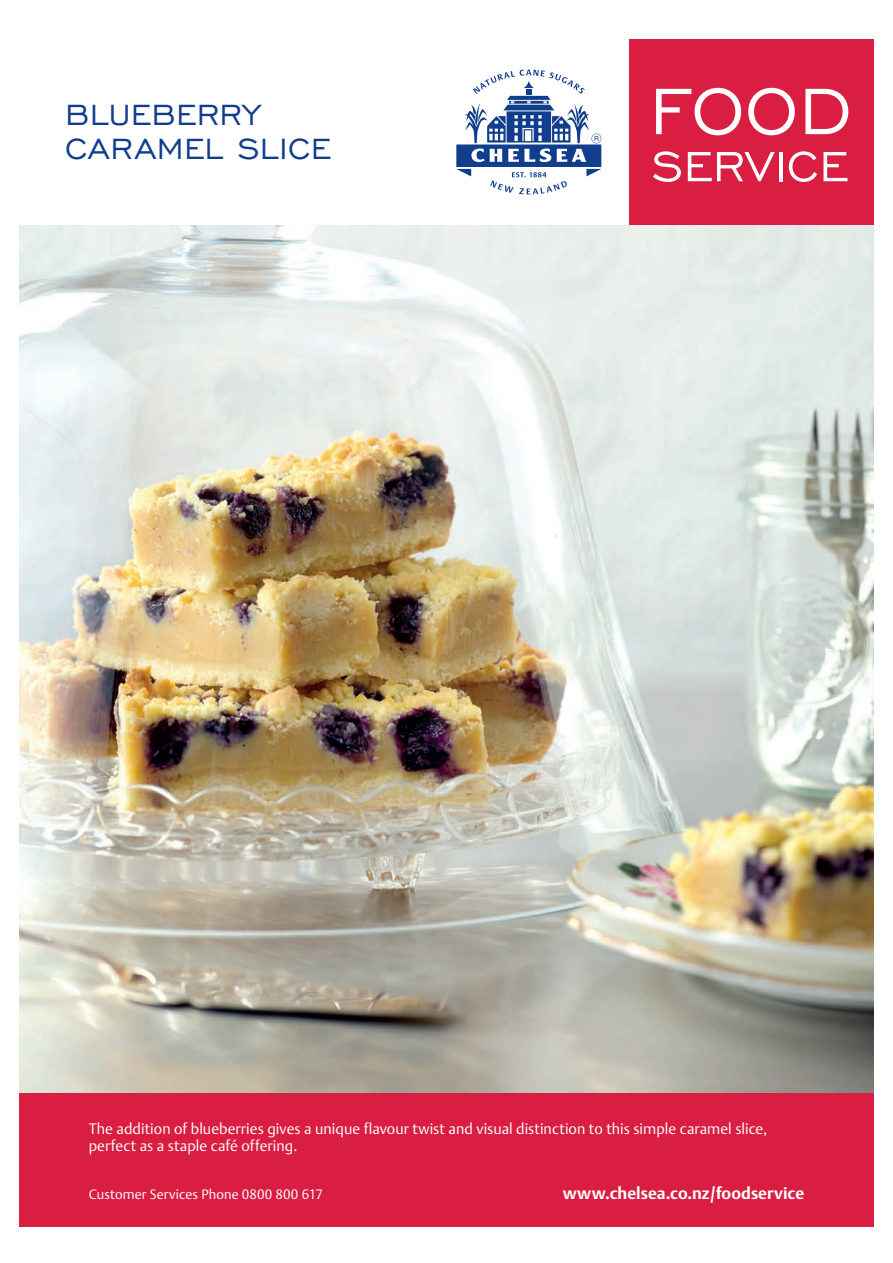
<style>
.page{position:relative;width:893px;height:1263px;background:#fff}
.page>*{position:absolute;margin:0;border:0;box-sizing:border-box;transform-origin:0 0}
.t1{font:37.5px/33.8px "Engravers Gothic BT";letter-spacing:.01em;color:#103d8c}
.t2{font:700 16.5px "DTL Argo T";letter-spacing:.005em;color:#fff}
.t3{font:300 15px/16.8px "DTL Argo T";color:#fff}
.t4{font:300 13.5px "DTL Argo T";letter-spacing:.005em;color:#fff}
</style>
<div class="page">
<div style="left:19px;top:1092px;width:855px;height:135px;background:#da1e42"></div>
<div style="left:629px;top:39px;width:245px;height:187px;background:#da1e42"></div>
<svg style="left:656px;top:88px;width:85px;height:47px"></svg>
<svg style="left:748px;top:88px;width:47px;height:47px"></svg>
<svg style="left:805px;top:89px;width:43px;height:45px"></svg>
<svg style="left:653px;top:151px;width:28px;height:31px"></svg>
<svg style="left:688px;top:152px;width:87px;height:29px"></svg>
<hr style="left:779px;top:152px;width:3px;height:29px;background:#fff">
<svg style="left:789px;top:151px;width:28px;height:31px"></svg>
<svg style="left:823px;top:152px;width:24px;height:29px"></svg>
<svg style="left:456px;top:70px;width:145px;height:124px"></svg>
<img style="left:19px;top:226px;width:855px;height:866px">
<h1 class="t1" style="left:65px;top:97px;width:268px">BLUEBERRY<br>CARAMEL SLICE</h1>
<p class="t3" style="left:89px;top:1120px;width:680px">The addition of blueberries gives a unique flavour twist and visual distinction to this simple caramel slice, perfect as a staple café offering.</p>
<p class="t4" style="left:89px;top:1186px;width:236px">Customer Services Phone 0800 800 617</p>
<p class="t2" style="left:563px;top:1183px;width:243px">www.chelsea.co.nz/foodservice</p>
</div>
